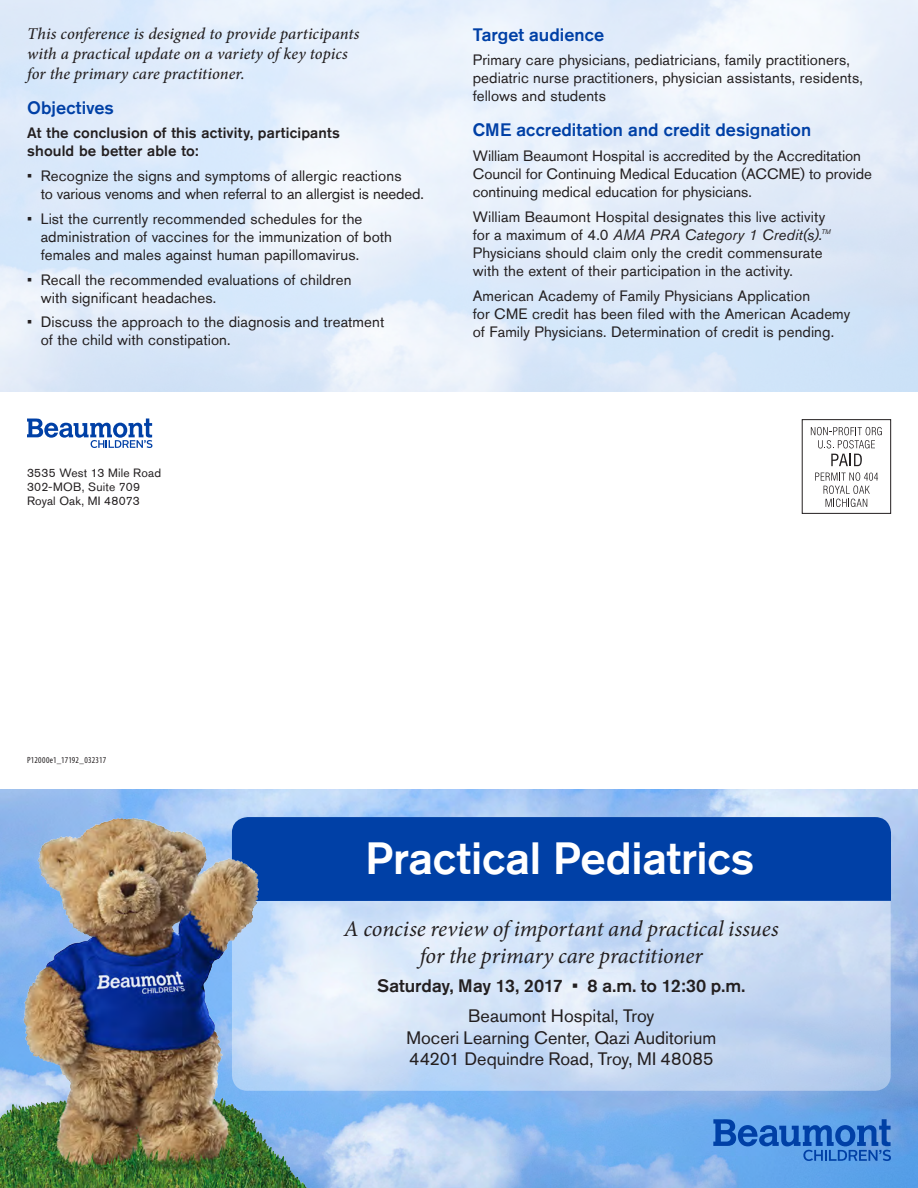
<style>
.page{position:relative;width:918px;height:1188px;background:#fff}
.page>*{position:absolute;margin:0;border:0;box-sizing:border-box;transform-origin:0 0}
.HEAD{font:500 45px "Akzidenz Grotesk Std";color:#fff}
.HEAD-2{font:italic 22.5px/27px "Minion Pro";color:#231f20;text-align:center}
.HEAD-3{font:18px/21.6px "Akzidenz Grotesk Std";color:#231f20;text-align:center}
.subheads{font:500 18px "Akzidenz Grotesk Std";color:#0040a6}
.HEAD-4{font:500 18px "Akzidenz Grotesk Std";color:#231f20}
.body{font:italic 500 16.5px/19.8px "Minion Pro";color:#231f20}
.body-2{font:15px/18px "Akzidenz Grotesk Std";letter-spacing:.005em;color:#231f20}
.body-3{font:500 15px/18px "Akzidenz Grotesk Std";letter-spacing:.01em;color:#231f20}
.body-4{font:12px "Akzidenz Grotesk Std";letter-spacing:.02em;color:#231f20}
.job{font:condensed 9px "Myriad Pro";letter-spacing:.025em;color:#231f20}
.body-5{font:italic 6.75px "Akzidenz Grotesk Std";color:#231f20}
.s1{font-style:italic}
</style>
<div class="page">
<img style="left:0;top:790px;width:918px;height:398px">
<div style="left:802px;top:419px;width:89px;height:95px;border:1px solid #231f20"></div>
<svg style="left:811px;top:427px;width:71px;height:21px"></svg>
<svg style="left:831px;top:454px;width:31px;height:12px"></svg>
<svg style="left:815px;top:472px;width:63px;height:35px"></svg>
<svg style="left:232px;top:817px;width:659px;height:274px;background:#ccddf5"></svg>
<div style="left:323px;top:817px;width:568px;height:84px;background:#0040a6"></div>
<svg style="left:27px;top:418px;width:125px;height:30px"></svg>
<img style="left:0;top:805px;width:323px;height:383px">
<svg style="left:713px;top:1119px;width:178px;height:42px;background:#4182d2"></svg>
<p class="body" style="left:27px;top:24px;width:334px">This conference is designed to provide participants with a practical update on a variety of key topics for the primary care practitioner.</p>
<p class="subheads" style="left:27px;top:96px;width:88px">Objectives</p>
<p class="body-3" style="left:27px;top:124px;width:314px">At the conclusion of this activity, participants should be better able to:</p>
<p class="body-2" style="left:41px;top:167px;width:385px;text-indent:-14px">• Recognize the signs and symptoms of allergic reactions<br>to various venoms and when referral to an allergist is needed.</p>
<p class="body-2" style="left:41px;top:210px;width:353px;text-indent:-14px">• List the currently recommended schedules for the administration of vaccines for the immunization of both females and males against human papillomavirus.</p>
<p class="body-2" style="left:41px;top:270px;width:312px;text-indent:-14px">• Recall the recommended evaluations of children with significant headaches.</p>
<p class="body-2" style="left:41px;top:313px;width:345px;text-indent:-14px">• Discuss the approach to the diagnosis and treatment of the child with constipation.</p>
<p class="body-4" style="left:27px;top:465px;width:136px">3535 West 13 Mile Road</p>
<p class="body-4" style="left:27px;top:480px;width:115px">302-MOB, Suite 709</p>
<p class="body-4" style="left:27px;top:494px;width:114px">Royal Oak, MI 48073</p>
<p class="subheads" style="left:473px;top:23px;width:133px">Target audience</p>
<p class="body-2" style="left:473px;top:51px;width:392px">Primary care physicians, pediatricians, family practitioners, pediatric nurse practitioners, physician assistants, residents, fellows and students</p>
<p class="subheads" style="left:473px;top:119px;width:340px">CME accreditation and credit designation</p>
<p class="body-2" style="left:473px;top:147px;width:401px">William Beaumont Hospital is accredited by the Accreditation<br>Council for Continuing Medical Education (ACCME) to provide continuing medical education for physicians.</p>
<p class="body-2" style="left:473px;top:208px;width:354px">William Beaumont Hospital designates this live activity for a maximum of 4.0 <span class="s1">AMA PRA Category 1 Credit(s).</span></p>
<p class="body-5" style="left:821px;top:227px;width:11px">TM</p>
<p class="body-2" style="left:473px;top:244px;width:351px">Physicians should claim only the credit commensurate with the extent of their participation in the activity.</p>
<p class="body-2" style="left:473px;top:286px;width:379px">American Academy of Family Physicians Application<br>for CME credit has been filed with the American Academy of Family Physicians. Determination of credit is pending.</p>
<p class="job" style="left:27px;top:754px;width:81px">P12000e1_17192_032317</p>
<p class="HEAD" style="left:365px;top:831px;width:391px">Practical Pediatrics</p>
<p class="HEAD-2" style="left:344px;top:915px;width:436px">A concise review of important and practical issues for the primary care practitioner</p>
<p class="HEAD-4" style="left:377px;top:975px;width:370px">Saturday, May 13, 2017 • 8 a.m. to 12:30 p.m.</p>
<p class="HEAD-3" style="left:406px;top:1005px;width:311px">Beaumont Hospital, Troy<br>Moceri Learning Center, Qazi Auditorium<br>44201 Dequindre Road, Troy, MI 48085</p>
</div>
